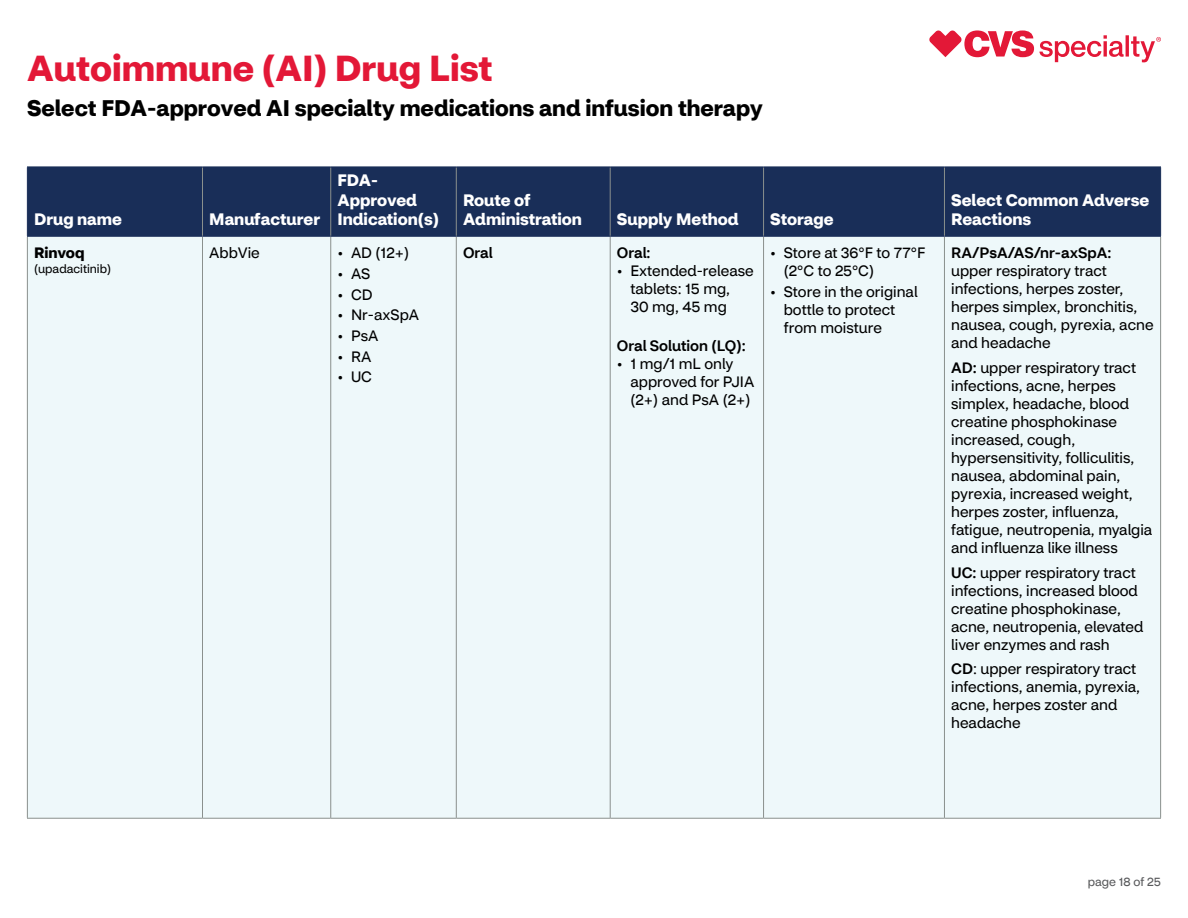
<style>
.page{position:relative;width:1188px;height:918px;background:#fff}
.page>*{position:absolute;margin:0;border:0;box-sizing:border-box;transform-origin:0 0}
.t1{font:700 36px "CVS Health Sans";color:#e31837}
.t2{font:700 22.5px "CVS Health Sans";color:#000}
.Table_Header{font:700 16.5px/19.8px "CVS Health Sans";color:#fff}
.Select_common_adverse_reactions{font:15px/18px "CVS Health Sans";color:#000}
.Table_copy_Medium{font:500 15px "CVS Health Sans";color:#000}
.Brand_name_title{font:700 15px "CVS Health Sans";color:#000}
.Table_copy{font:15px "CVS Health Sans";color:#000}
.Chemical_name_title{font:12px "CVS Health Sans";color:#000}
.t3{font:12px "CVS Health Sans";color:#58595b}
.s1{font-weight:500}
</style>
<div class="page">
<svg style="left:929px;top:30px;width:232px;height:32px"></svg>
<div style="left:28px;top:168px;width:1132px;height:68px;background:#192e58"></div>
<div style="left:28px;top:237px;width:1132px;height:581px;background:#eef8fa"></div>
<hr style="left:202px;top:237px;width:1px;height:581px;background:#8a908d">
<hr style="left:330px;top:237px;width:1px;height:581px;background:#8a908d">
<hr style="left:456px;top:237px;width:1px;height:581px;background:#8a908d">
<hr style="left:610px;top:237px;width:1px;height:581px;background:#8a908d">
<hr style="left:763px;top:237px;width:1px;height:581px;background:#8a908d">
<hr style="left:944px;top:237px;width:1px;height:581px;background:#8a908d">
<hr style="left:27px;top:818px;width:175px;height:1px;background:#8a908d">
<hr style="left:202px;top:818px;width:129px;height:1px;background:#8a908d">
<hr style="left:331px;top:818px;width:125px;height:1px;background:#8a908d">
<hr style="left:456px;top:818px;width:154px;height:1px;background:#8a908d">
<hr style="left:610px;top:818px;width:154px;height:1px;background:#8a908d">
<hr style="left:764px;top:818px;width:180px;height:1px;background:#8a908d">
<hr style="left:944px;top:818px;width:217px;height:1px;background:#8a908d">
<hr style="left:202px;top:167px;width:1px;height:69px;background:#8a908d">
<hr style="left:330px;top:167px;width:1px;height:69px;background:#8a908d">
<hr style="left:456px;top:167px;width:1px;height:69px;background:#8a908d">
<hr style="left:610px;top:167px;width:1px;height:69px;background:#8a908d">
<hr style="left:763px;top:167px;width:1px;height:69px;background:#8a908d">
<hr style="left:944px;top:167px;width:1px;height:69px;background:#8a908d">
<hr style="left:27px;top:237px;width:1px;height:581px;background:#8a908d">
<hr style="left:1160px;top:237px;width:1px;height:581px;background:#8a908d">
<hr style="left:27px;top:167px;width:175px;height:1px;background:#192e58">
<hr style="left:27px;top:167px;width:1px;height:69px;background:#192e58">
<hr style="left:202px;top:167px;width:129px;height:1px;background:#192e58">
<hr style="left:331px;top:167px;width:125px;height:1px;background:#192e58">
<hr style="left:456px;top:167px;width:154px;height:1px;background:#192e58">
<hr style="left:610px;top:167px;width:154px;height:1px;background:#192e58">
<hr style="left:764px;top:167px;width:180px;height:1px;background:#192e58">
<hr style="left:944px;top:167px;width:217px;height:1px;background:#192e58">
<hr style="left:1160px;top:167px;width:1px;height:69px;background:#192e58">
<hr style="left:27px;top:236px;width:175px;height:1px;background:#192e58">
<hr style="left:202px;top:236px;width:129px;height:1px;background:#192e58">
<hr style="left:331px;top:236px;width:125px;height:1px;background:#192e58">
<hr style="left:456px;top:236px;width:154px;height:1px;background:#192e58">
<hr style="left:610px;top:236px;width:154px;height:1px;background:#192e58">
<hr style="left:764px;top:236px;width:180px;height:1px;background:#192e58">
<hr style="left:944px;top:236px;width:217px;height:1px;background:#192e58">
<h1 class="t1" style="left:27px;top:45px;width:467px">Autoimmune (AI) Drug List</h1>
<h2 class="t2" style="left:27px;top:94px;width:737px">Select FDA-approved AI specialty medications and infusion therapy</h2>
<p class="Table_Header" style="left:34px;top:210px;width:89px">Drug name</p>
<p class="Table_Header" style="left:209px;top:210px;width:113px">Manufacturer</p>
<p class="Table_Header" style="left:338px;top:170px;width:103px">FDA-<br>Approved<br>Indication(s)</p>
<p class="Brand_name_title" style="left:34px;top:243px;width:52px">Rinvoq</p>
<p class="Chemical_name_title" style="left:34px;top:261px;width:78px">(upadacitinib)</p>
<p class="Table_copy" style="left:209px;top:244px;width:52px">AbbVie</p>
<p class="Select_common_adverse_reactions" style="left:338px;top:244px;width:73px">• AD (12+)</p>
<p class="Select_common_adverse_reactions" style="left:338px;top:265px;width:34px">• AS</p>
<p class="Select_common_adverse_reactions" style="left:338px;top:285px;width:37px">• CD</p>
<p class="Select_common_adverse_reactions" style="left:338px;top:306px;width:83px">• Nr-axSpA</p>
<p class="Select_common_adverse_reactions" style="left:338px;top:327px;width:42px">• PsA</p>
<p class="Select_common_adverse_reactions" style="left:338px;top:347px;width:36px">• RA</p>
<p class="Select_common_adverse_reactions" style="left:338px;top:368px;width:36px">• UC</p>
<p class="Table_Header" style="left:463px;top:190px;width:120px">Route of<br>Administration</p>
<p class="Table_Header" style="left:617px;top:210px;width:123px">Supply Method</p>
<p class="Table_Header" style="left:770px;top:210px;width:65px">Storage</p>
<p class="Table_copy_Medium" style="left:463px;top:244px;width:31px">Oral</p>
<p class="Table_copy_Medium" style="left:617px;top:244px;width:35px">Oral:</p>
<p class="Select_common_adverse_reactions" style="left:630px;top:262px;width:125px;text-indent:-14px">• Extended-release tablets: 15 mg,<br>30 mg, 45 mg</p>
<p class="Table_copy_Medium" style="left:617px;top:336px;width:130px">Oral Solution (LQ):</p>
<p class="Select_common_adverse_reactions" style="left:630px;top:355px;width:125px;text-indent:-14px">• 1 mg/1 mL only approved for PJIA (2+) and PsA (2+)</p>
<p class="Select_common_adverse_reactions" style="left:784px;top:244px;width:143px;text-indent:-14px">• Store at 36°F to 77°F (2°C to 25°C)</p>
<p class="Select_common_adverse_reactions" style="left:784px;top:283px;width:135px;text-indent:-14px">• Store in the original bottle to protect from moisture</p>
<p class="Table_Header" style="left:951px;top:190px;width:200px">Select Common Adverse<br>Reactions</p>
<p class="Select_common_adverse_reactions" style="left:951px;top:244px;width:204px"><span class="s1">RA/PsA/AS/nr-axSpA: </span>upper respiratory tract infections, herpes zoster, herpes simplex, bronchitis, nausea, cough, pyrexia, acne and headache</p>
<p class="Select_common_adverse_reactions" style="left:951px;top:359px;width:203px"><span class="s1">AD:</span> upper respiratory tract infections, acne, herpes simplex, headache, blood creatine phosphokinase increased, cough, hypersensitivity, folliculitis, nausea, abdominal pain, pyrexia, increased weight, herpes zoster, influenza, fatigue, neutropenia, myalgia and influenza like illness</p>
<p class="Select_common_adverse_reactions" style="left:951px;top:563px;width:194px"><span class="s1">UC:</span> upper respiratory tract infections, increased blood creatine phosphokinase, acne, neutropenia, elevated liver enzymes and rash</p>
<p class="Select_common_adverse_reactions" style="left:951px;top:660px;width:191px"><span class="s1">CD</span>: upper respiratory tract infections, anemia, pyrexia, acne, herpes zoster and headache</p>
<p class="t3" style="left:1088px;top:874px;width:75px">page 18 of 25</p>
</div>
